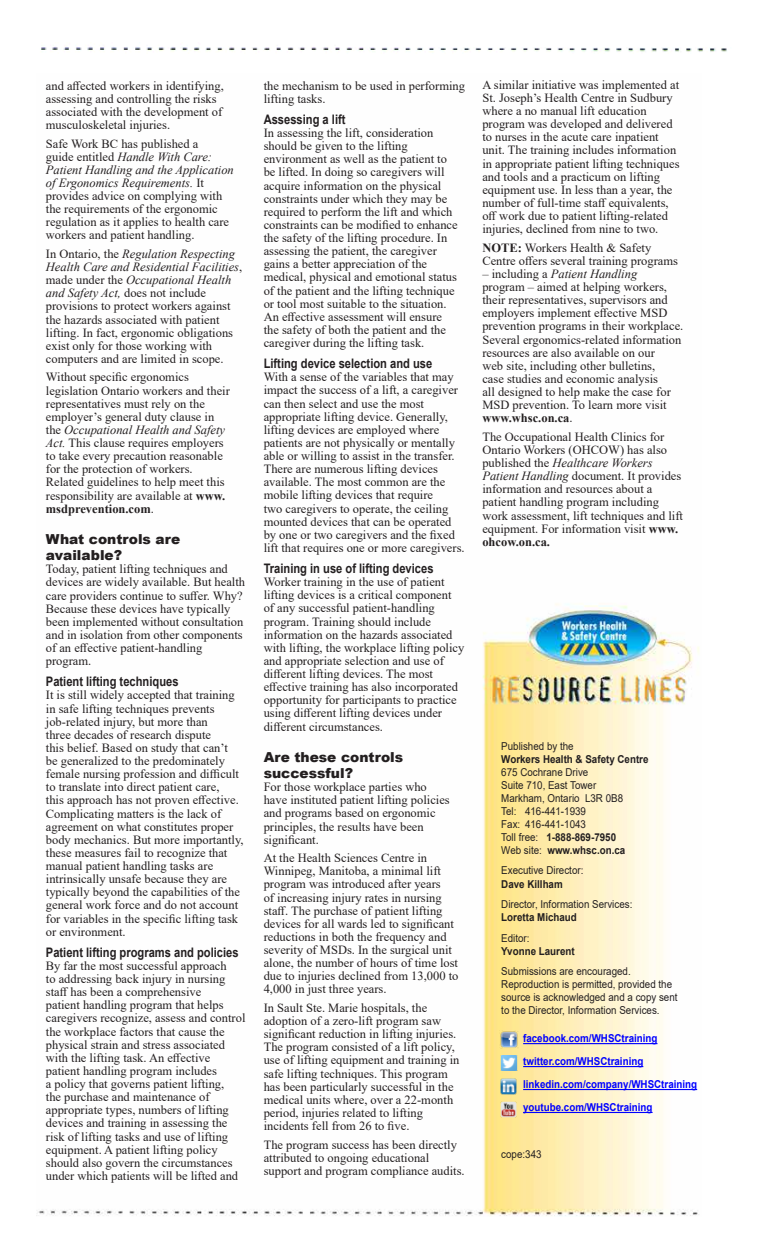
<style>
.page{position:relative;width:765px;height:1260px;background:#fff}
.page>*{position:absolute;margin:0;border:0;box-sizing:border-box;transform-origin:0 0}
.t1{font:900 13.75px/16.5px "Arial";color:#231f20}
.t2{font:700 13.12px "Arial";color:#231f20;scale:.85 1}
.t3{font:12.5px/13.1px "Times New Roman";color:#231f20}
.t4{font:10.88px/13px "Arial";color:#231f20;scale:.9 1}
.t5{font:700 10.88px/23px "Arial";color:#00f;scale:.9 1}
.t6{font:700 10.88px "Arial";color:#231f20;scale:.9 1}
.s1{font-style:italic}
.s2{font-weight:700}
</style>
<div class="page">
<img style="left:38px;top:603px;width:661px;height:613px">
<img style="left:40px;top:47px;width:687px;height:5px">
<hr style="left:523px;top:1043px;width:134px;height:1px;background:#00f">
<hr style="left:523px;top:1066px;width:120px;height:1px;background:#00f">
<hr style="left:523px;top:1089px;width:174px;height:1px;background:#00f">
<hr style="left:523px;top:1112px;width:130px;height:1px;background:#00f">
<img style="left:500px;top:1030px;width:18px;height:19px">
<img style="left:501px;top:1078px;width:16px;height:16px">
<img style="left:501px;top:1101px;width:16px;height:16px">
<img style="left:501px;top:1055px;width:16px;height:16px">
<p class="t3" style="left:46px;top:79px;width:180px">and affected workers in identifying, assessing and controlling the risks associated with the development of musculoskeletal injuries.</p>
<p class="t3" style="left:46px;top:136px;width:189px">Safe Work BC has published a<br>guide entitled <span class="s1">Handle With Care:<br>Patient Handling and the Application of Ergonomics Requirements.</span> It provides advice on complying with the requirements of the ergonomic regulation as it applies to health care workers and patient handling.</p>
<p class="t3" style="left:46px;top:247px;width:198px">In Ontario, the <span class="s1">Regulation Respecting Health Care and Residential Facilities</span>, made under the <span class="s1">Occupational Health and Safety Act,</span> does not include provisions to protect workers against the hazards associated with patient lifting. In fact, ergonomic obligations exist only for those working with computers and are limited in scope.</p>
<p class="t3" style="left:46px;top:370px;width:186px">Without specific ergonomics legislation Ontario workers and their representatives must rely on the employer’s general duty clause in the <span class="s1">Occupational Health and Safety Act.</span> This clause requires employers to take every precaution reasonable for the protection of workers.<br>Related guidelines to help meet this responsibility are available at <span class="s2">www. msdprevention.com</span>.</p>
<p class="t1" style="left:46px;top:530px;width:136px">What controls are available?</p>
<p class="t3" style="left:46px;top:562px;width:201px">Today, patient lifting techniques and devices are widely available. But health care providers continue to suffer. Why?<br>Because these devices have typically been implemented without consultation and in isolation from other components of an effective patient-handling program.</p>
<p class="t2" style="left:46px;top:672px;width:158px">Patient lifting techniques</p>
<p class="t3" style="left:46px;top:688px;width:199px">It is still widely accepted that training in safe lifting techniques prevents job-related injury, but more than<br>three decades of research dispute<br>this belief. Based on study that can’t<br>be generalized to the predominately female nursing profession and difficult to translate into direct patient care,<br>this approach has not proven effective.<br>Complicating matters is the lack of agreement on what constitutes proper body mechanics. But more importantly, these measures fail to recognize that manual patient handling tasks are intrinsically unsafe because they are typically beyond the capabilities of the general work force and do not account for variables in the specific lifting task or environment.</p>
<p class="t2" style="left:46px;top:943px;width:228px">Patient lifting programs and policies</p>
<p class="t3" style="left:46px;top:959px;width:201px">By far the most successful approach<br>to addressing back injury in nursing staff has been a comprehensive<br>patient handling program that helps caregivers recognize, assess and control the workplace factors that cause the physical strain and stress associated with the lifting task. An effective patient handling program includes<br>a policy that governs patient lifting,<br>the purchase and maintenance of appropriate types, numbers of lifting devices and training in assessing the risk of lifting tasks and use of lifting equipment. A patient lifting policy should also govern the circumstances under which patients will be lifted and</p>
<p class="t3" style="left:264px;top:79px;width:203px">the mechanism to be used in performing lifting tasks.</p>
<p class="t2" style="left:264px;top:110px;width:98px">Assessing a lift</p>
<p class="t3" style="left:264px;top:126px;width:196px">In assessing the lift, consideration should be given to the lifting environment as well as the patient to be lifted. In doing so caregivers will acquire information on the physical constraints under which they may be required to perform the lift and which constraints can be modified to enhance the safety of the lifting procedure. In assessing the patient, the caregiver gains a better appreciation of the medical, physical and emotional status of the patient and the lifting technique or tool most suitable to the situation.<br>An effective assessment will ensure the safety of both the patient and the caregiver during the lifting task.</p>
<p class="t2" style="left:264px;top:354px;width:200px">Lifting device selection and use</p>
<p class="t3" style="left:264px;top:370px;width:202px">With a sense of the variables that may impact the success of a lift, a caregiver can then select and use the most appropriate lifting device. Generally, lifting devices are employed where patients are not physically or mentally able or willing to assist in the transfer.<br>There are numerous lifting devices available. The most common are the mobile lifting devices that require<br>two caregivers to operate, the ceiling mounted devices that can be operated by one or two caregivers and the fixed lift that requires one or more caregivers.</p>
<p class="t2" style="left:264px;top:559px;width:201px">Training in use of lifting devices</p>
<p class="t3" style="left:264px;top:575px;width:202px">Worker training in the use of patient lifting devices is a critical component of any successful patient-handling program. Training should include information on the hazards associated with lifting, the workplace lifting policy and appropriate selection and use of different lifting devices. The most effective training has also incorporated opportunity for participants to practice using different lifting devices under different circumstances.</p>
<p class="t1" style="left:264px;top:748px;width:141px">Are these controls successful?</p>
<p class="t3" style="left:264px;top:780px;width:188px">For those workplace parties who have instituted patient lifting policies and programs based on ergonomic principles, the results have been significant.</p>
<p class="t3" style="left:264px;top:851px;width:196px">At the Health Sciences Centre in Winnipeg, Manitoba, a minimal lift program was introduced after years<br>of increasing injury rates in nursing staff. The purchase of patient lifting devices for all wards led to significant reductions in both the frequency and severity of MSDs. In the surgical unit alone, the number of hours of time lost due to injuries declined from 13,000 to 4,000 in just three years.</p>
<p class="t3" style="left:264px;top:1001px;width:197px">In Sault Ste. Marie hospitals, the adoption of a zero-lift program saw significant reduction in lifting injuries.<br>The program consisted of a lift policy, use of lifting equipment and training in safe lifting techniques. This program has been particularly successful in the medical units where, over a 22-month period, injuries related to lifting incidents fell from 26 to five.</p>
<p class="t3" style="left:264px;top:1137px;width:203px">The program success has been directly attributed to ongoing educational support and program compliance audits.</p>
<p class="t3" style="left:482px;top:78px;width:199px">A similar initiative was implemented at St. Joseph’s Health Centre in Sudbury where a no manual lift education program was developed and delivered to nurses in the acute care inpatient unit. The training includes information in appropriate patient lifting techniques and tools and a practicum on lifting equipment use. In less than a year, the number of full-time staff equivalents, off work due to patient lifting-related injuries, declined from nine to two.</p>
<p class="t3" style="left:482px;top:241px;width:197px"><span class="s2">NOTE:</span> Workers Health &amp; Safety<br>Centre offers several training programs</p>
<p class="t3" style="left:482px;top:267px;width:203px">– including a <span class="s1">Patient Handling<br></span>program – aimed at helping workers, their representatives, supervisors and employers implement effective MSD prevention programs in their workplace.<br>Several ergonomics-related information resources are also available on our<br>web site, including other bulletins,<br>case studies and economic analysis<br>all designed to help make the case for MSD prevention. To learn more visit <span class="s2">www.whsc.on.ca</span>.</p>
<p class="t3" style="left:482px;top:430px;width:202px">The Occupational Health Clinics for Ontario Workers (OHCOW) has also published the <span class="s1">Healthcare Workers Patient Handling</span> document. It provides information and resources about a patient handling program including work assessment, lift techniques and lift equipment. For information visit <span class="s2">www. ohcow.on.ca.</span></p>
<p class="t4" style="left:501px;top:739px;width:82px">Published by the</p>
<p class="t6" style="left:501px;top:751px;width:165px">Workers Health &amp; Safety Centre</p>
<p class="t4" style="left:501px;top:765px;width:139px">675 Cochrane Drive<br>Suite 710, East Tower<br>Markham, Ontario L3R 0B8<br>Tel: 416-441-1939<br>Fax: 416-441-1043<br>Toll free: <span class="s2">1-888-869-7950<br></span>Web site: <span class="s2">www.whsc.on.ca</span></p>
<p class="t4" style="left:501px;top:864px;width:93px">Executive Director:</p>
<p class="t6" style="left:501px;top:876px;width:70px">Dave Killham</p>
<p class="t4" style="left:501px;top:898px;width:147px">Director, Information Services:</p>
<p class="t6" style="left:501px;top:910px;width:85px">Loretta Michaud</p>
<p class="t4" style="left:501px;top:931px;width:33px">Editor:</p>
<p class="t6" style="left:501px;top:943px;width:83px">Yvonne Laurent</p>
<p class="t4" style="left:501px;top:965px;width:197px">Submissions are encouraged.<br>Reproduction is permitted, provided the source is acknowledged and a copy sent to the Director, Information Services.</p>
<p class="t5" style="left:523px;top:1027px;width:195px">facebook.com/WHSCtraining twitter.com/WHSCtraining linkedin.com/company/WHSCtraining youtube.com/WHSCtraining</p>
<p class="t4" style="left:501px;top:1148px;width:46px">cope:343</p>
</div>
